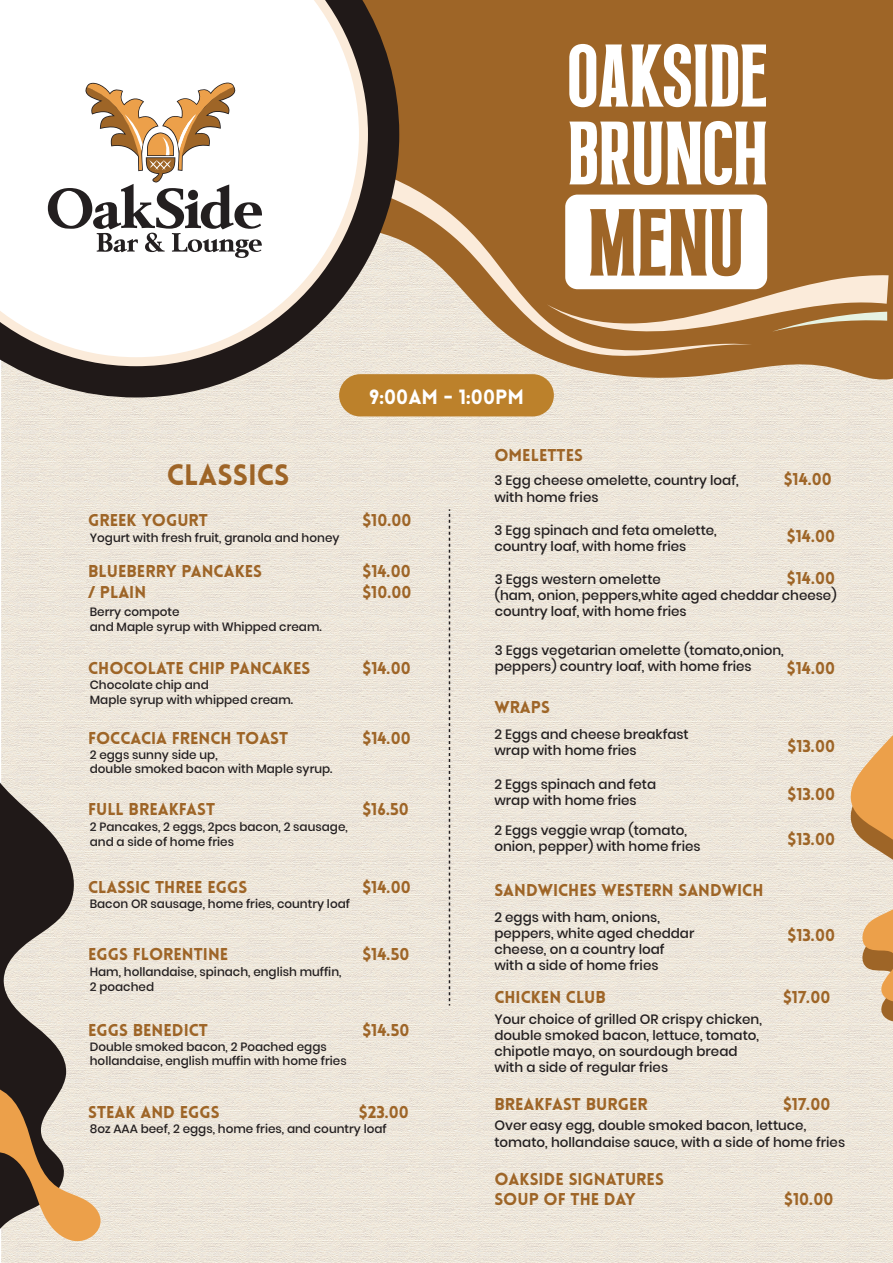
<style>
.page{position:relative;width:893px;height:1263px;background:#fff}
.page>*{position:absolute;margin:0;border:0;box-sizing:border-box;transform-origin:0 0}
.t1{font:66.45px "Vantonir";color:#9e6527}
.t2{font:62.85px "Vantonir";letter-spacing:-.01em;color:#fff}
.t3{font:62.1px "Vantonir";letter-spacing:-.015em;color:#fff}
.t4{font:900 28.95px "Lovelo";color:#9e6527}
.t5{font:900 20.25px "Lovelo";color:#fff}
.t6{font:900 16.8px/20.1px "Lovelo";color:#9e6527}
.t7{font:500 13.5px/16.2px "Poppins";color:#231f20}
.t8{font:500 12px/14.4px "Poppins";color:#231f20}
</style>
<div class="page">
<img style="left:1px;top:384px;width:892px;height:879px">
<svg style="left:399px;top:0;width:494px;height:384px;background:#a7743c"></svg>
<svg style="left:752px;top:275px;width:137px;height:57px;background:#c9a67d"></svg>
<svg style="left:399px;top:4px;width:353px;height:353px;background:#a9763e"></svg>
<svg style="left:1px;top:0;width:398px;height:397px;background:#85796d"></svg>
<svg style="left:0;top:0;width:368px;height:366px"></svg>
<div style="left:565px;top:195px;width:202px;height:94px;background:#fff;border-radius:12px"></div>
<svg style="left:48px;top:79px;width:214px;height:179px"></svg>
<svg style="left:849px;top:696px;width:44px;height:327px;background:#e3c39d"></svg>
<svg style="left:0;top:776px;width:101px;height:466px;background:#a29586"></svg>
<svg style="left:449px;top:509px;width:1px;height:496px"></svg>
<div style="left:339px;top:374px;width:215px;height:42px;background:#bc812b;border-radius:21px"></div>
<h3 class="t5" style="left:369px;top:384px;width:156px">9:00AM - 1:00PM</h3>
<h3 class="t3" style="left:567px;top:49px;width:202px">OAKSIDE</h3>
<h2 class="t2" style="left:567px;top:127px;width:202px">BRUNCH</h2>
<h1 class="t1" style="left:588px;top:214px;width:158px">MENU</h1>
<h3 class="t4" style="left:167px;top:457px;width:124px">CLASSICS</h3>
<p class="t6" style="left:88px;top:510px;width:121px">GREEK YOGURT</p>
<p class="t6" style="left:362px;top:510px;width:51px">$10.00</p>
<p class="t8" style="left:90px;top:531px;width:251px">Yogurt with fresh fruit, granola and honey</p>
<p class="t6" style="left:88px;top:562px;width:175px">BLUEBERRY PANCAKES</p>
<p class="t6" style="left:362px;top:562px;width:50px">$14.00</p>
<p class="t6" style="left:88px;top:582px;width:60px">/ PLAIN</p>
<p class="t6" style="left:362px;top:582px;width:51px">$10.00</p>
<p class="t8" style="left:90px;top:605px;width:233px">Berry compote<br>and Maple syrup with Whipped cream.</p>
<p class="t6" style="left:88px;top:658px;width:224px">CHOCOLATE CHIP PANCAKES</p>
<p class="t6" style="left:362px;top:658px;width:50px">$14.00</p>
<p class="t8" style="left:90px;top:678px;width:205px">Chocolate chip and<br>Maple syrup with whipped cream.</p>
<p class="t6" style="left:88px;top:728px;width:202px">FOCCACIA FRENCH TOAST</p>
<p class="t6" style="left:362px;top:728px;width:50px">$14.00</p>
<p class="t8" style="left:90px;top:747px;width:244px">2 eggs sunny side up,<br>double smoked bacon with Maple syrup.</p>
<p class="t6" style="left:88px;top:799px;width:129px">FULL BREAKFAST</p>
<p class="t6" style="left:362px;top:799px;width:48px">$16.50</p>
<p class="t8" style="left:90px;top:820px;width:259px">2 Pancakes, 2 eggs, 2pcs bacon, 2 sausage, and a side of home fries</p>
<p class="t6" style="left:88px;top:877px;width:161px">CLASSIC THREE EGGS</p>
<p class="t6" style="left:362px;top:877px;width:50px">$14.00</p>
<p class="t8" style="left:90px;top:897px;width:262px">Bacon OR sausage, home fries, country loaf</p>
<p class="t6" style="left:88px;top:944px;width:142px">EGGS FLORENTINE</p>
<p class="t6" style="left:362px;top:944px;width:49px">$14.50</p>
<p class="t8" style="left:90px;top:965px;width:253px">Ham, hollandaise, spinach, english muffin,<br>2 poached</p>
<p class="t6" style="left:88px;top:1020px;width:121px">EGGS BENEDICT</p>
<p class="t6" style="left:362px;top:1020px;width:49px">$14.50</p>
<p class="t8" style="left:90px;top:1039px;width:258px">Double smoked bacon, 2 Poached eggs hollandaise, english muffin with home fries</p>
<p class="t6" style="left:88px;top:1102px;width:133px">STEAK AND EGGS</p>
<p class="t6" style="left:359px;top:1102px;width:52px">$23.00</p>
<p class="t8" style="left:90px;top:1121px;width:298px">8oz AAA beef, 2 eggs, home fries, and country loaf</p>
<p class="t6" style="left:494px;top:446px;width:90px">OMELETTES</p>
<p class="t7" style="left:494px;top:472px;width:246px">3 Egg cheese omelette, country loaf, with home fries</p>
<p class="t6" style="left:784px;top:469px;width:50px">$14.00</p>
<p class="t7" style="left:494px;top:522px;width:224px">3 Egg spinach and feta omelette, country loaf, with home fries</p>
<p class="t6" style="left:787px;top:527px;width:50px">$14.00</p>
<p class="t7" style="left:495px;top:571px;width:343px">3 Eggs western omelette<br>(ham, onion, peppers,white aged cheddar cheese) country loaf, with home fries</p>
<p class="t6" style="left:787px;top:568px;width:50px">$14.00</p>
<p class="t7" style="left:495px;top:642px;width:291px">3 Eggs vegetarian omelette (tomato,onion, peppers) country loaf, with home fries</p>
<p class="t6" style="left:787px;top:658px;width:50px">$14.00</p>
<p class="t6" style="left:494px;top:697px;width:57px">WRAPS</p>
<p class="t7" style="left:494px;top:726px;width:196px">2 Eggs and cheese breakfast wrap with home fries</p>
<p class="t7" style="left:494px;top:776px;width:163px">2 Eggs spinach and feta wrap with home fries</p>
<p class="t7" style="left:494px;top:822px;width:208px">2 Eggs veggie wrap (tomato, onion, pepper) with home fries</p>
<p class="t6" style="left:494px;top:881px;width:270px">SANDWICHES WESTERN SANDWICH</p>
<p class="t7" style="left:494px;top:909px;width:202px">2 eggs with ham, onions, peppers, white aged cheddar cheese, on a country loaf with a side of home fries</p>
<p class="t6" style="left:787px;top:736px;width:49px">$13.00</p>
<p class="t6" style="left:787px;top:785px;width:49px">$13.00</p>
<p class="t6" style="left:787px;top:829px;width:49px">$13.00</p>
<p class="t6" style="left:787px;top:925px;width:49px">$13.00</p>
<p class="t6" style="left:494px;top:987px;width:113px">CHICKEN CLUB</p>
<p class="t6" style="left:783px;top:987px;width:49px">$17.00</p>
<p class="t7" style="left:494px;top:1011px;width:269px">Your choice of grilled OR crispy chicken, double smoked bacon, lettuce, tomato, chipotle mayo, on sourdough bread with a side of regular fries</p>
<p class="t6" style="left:494px;top:1094px;width:155px">BREAKFAST BURGER</p>
<p class="t6" style="left:783px;top:1094px;width:49px">$17.00</p>
<p class="t7" style="left:494px;top:1117px;width:352px">Over easy egg, double smoked bacon, lettuce, tomato, hollandaise sauce, with a side of home fries</p>
<p class="t6" style="left:494px;top:1169px;width:171px">OAKSIDE SIGNATURES<br>SOUP OF THE DAY</p>
<p class="t6" style="left:784px;top:1189px;width:51px">$10.00</p>
</div>
